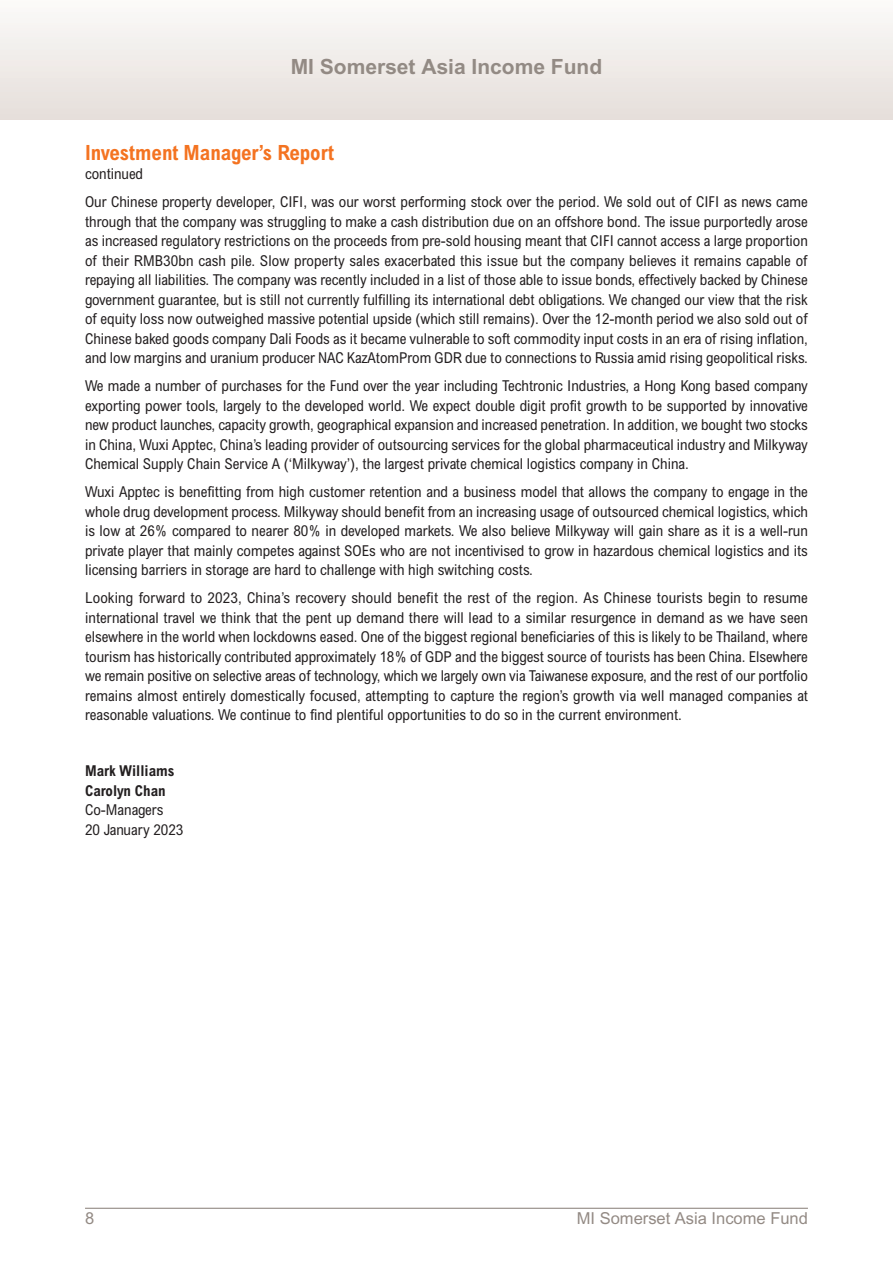
<style>
.page{position:relative;width:893px;height:1263px;background:#fff}
.page>*{position:absolute;margin:0;border:0;box-sizing:border-box;transform-origin:0 0}
.t1{font:700 condensed 21px "Arial";color:#f47321}
.t2{font:700 21px "Arial";color:#938a84}
.t3{font:16.5px "Arial";color:#938a84}
.t4{font:condensed 15px/19.5px "Arial";color:#231f20;text-align:justify}
.t5{font:700 condensed 15px "Arial";color:#231f20}
</style>
<div class="page">
<hr style="left:85px;top:1208px;width:723px;height:1px;background:#938a84">
<div style="left:0;top:0;width:893px;height:119px;background:linear-gradient(to bottom,#fbfbf9,#e5deda)"></div>
<p class="t2" style="left:291px;top:59px;width:313px">MI Somerset Asia Income Fund</p>
<p class="t1" style="left:85px;top:145px;width:250px">Investment Manager’s Report</p>
<p class="t4" style="left:85px;top:166px;width:60px">continued</p>
<p class="t4" style="left:85px;top:194px;width:724px">Our Chinese property developer, CIFI, was our worst performing stock over the period. We sold out of CIFI as news came through that the company was struggling to make a cash distribution due on an offshore bond. The issue purportedly arose as increased regulatory restrictions on the proceeds from pre-sold housing meant that CIFI cannot access a large proportion of their RMB30bn cash pile. Slow property sales exacerbated this issue but the company believes it remains capable of repaying all liabilities. The company was recently included in a list of those able to issue bonds, effectively backed by Chinese government guarantee, but is still not currently fulfilling its international debt obligations. We changed our view that the risk of equity loss now outweighed massive potential upside (which still remains). Over the 12-month period we also sold out of Chinese baked goods company Dali Foods as it became vulnerable to soft commodity input costs in an era of rising inflation, and low margins and uranium producer NAC KazAtomProm GDR due to connections to Russia amid rising geopolitical risks.</p>
<p class="t4" style="left:85px;top:378px;width:724px">We made a number of purchases for the Fund over the year including Techtronic Industries, a Hong Kong based company exporting power tools, largely to the developed world. We expect double digit profit growth to be supported by innovative new product launches, capacity growth, geographical expansion and increased penetration. In addition, we bought two stocks in China, Wuxi Apptec, China’s leading provider of outsourcing services for the global pharmaceutical industry and Milkyway Chemical Supply Chain Service A (‘Milkyway’), the largest private chemical logistics company in China.</p>
<p class="t4" style="left:85px;top:484px;width:724px">Wuxi Apptec is benefitting from high customer retention and a business model that allows the company to engage in the whole drug development process. Milkyway should benefit from an increasing usage of outsourced chemical logistics, which is low at 26% compared to nearer 80% in developed markets. We also believe Milkyway will gain share as it is a well-run private player that mainly competes against SOEs who are not incentivised to grow in hazardous chemical logistics and its licensing barriers in storage are hard to challenge with high switching costs.</p>
<p class="t4" style="left:85px;top:590px;width:724px">Looking forward to 2023, China’s recovery should benefit the rest of the region. As Chinese tourists begin to resume international travel we think that the pent up demand there will lead to a similar resurgence in demand as we have seen elsewhere in the world when lockdowns eased. One of the biggest regional beneficiaries of this is likely to be Thailand, where tourism has historically contributed approximately 18% of GDP and the biggest source of tourists has been China. Elsewhere we remain positive on selective areas of technology, which we largely own via Taiwanese exposure, and the rest of our portfolio remains almost entirely domestically focused, attempting to capture the region’s growth via well managed companies at reasonable valuations. We continue to find plentiful opportunities to do so in the current environment.</p>
<p class="t5" style="left:85px;top:765px;width:91px">Mark Williams</p>
<p class="t5" style="left:85px;top:785px;width:82px">Carolyn Chan</p>
<p class="t4" style="left:85px;top:802px;width:80px">Co-Managers</p>
<p class="t4" style="left:85px;top:821px;width:100px">20 January 2023</p>
<p class="t3" style="left:85px;top:1212px;width:11px">8</p>
<p class="t3" style="left:577px;top:1212px;width:233px">MI Somerset Asia Income Fund</p>
</div>
